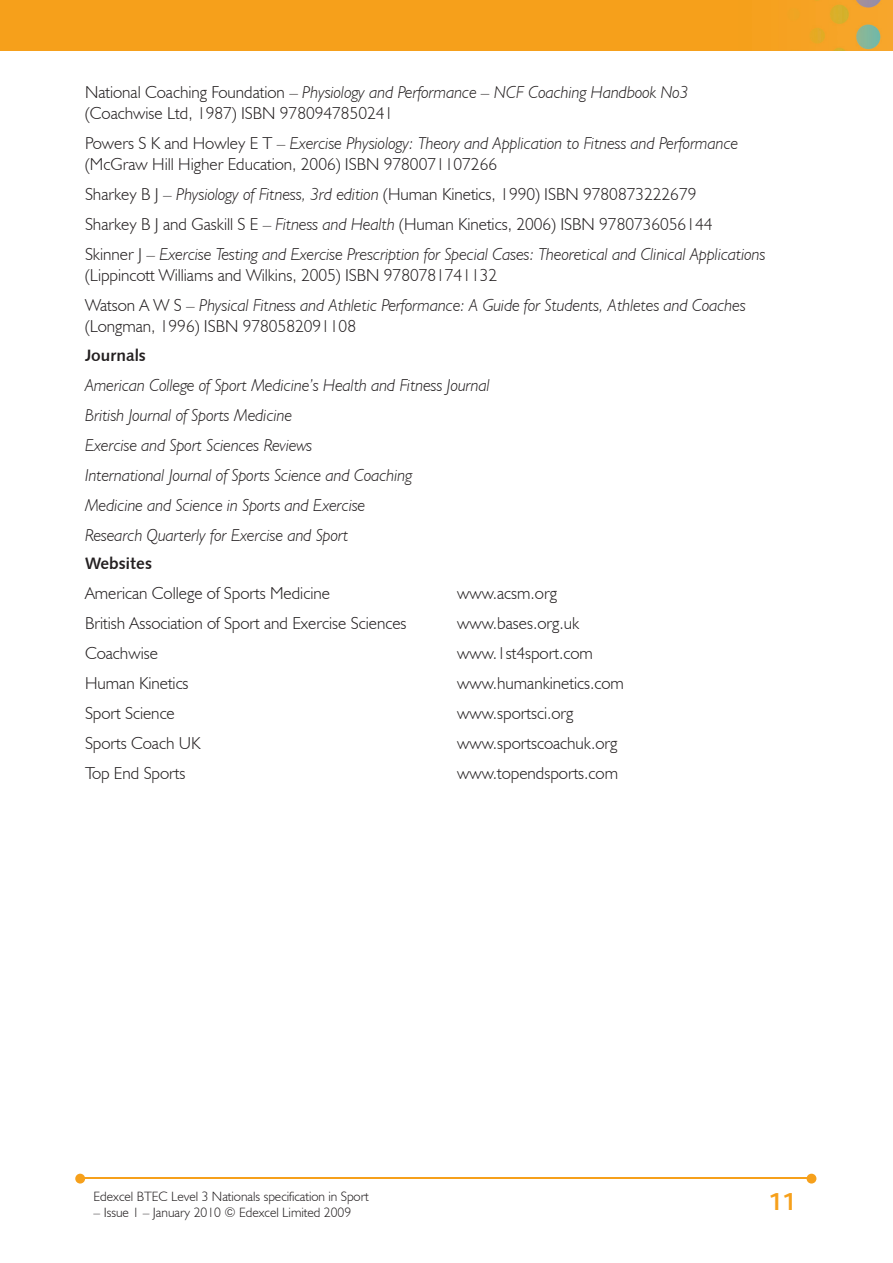
<style>
.page{position:relative;width:893px;height:1263px;background:#fff}
.page>*{position:absolute;margin:0;border:0;box-sizing:border-box;transform-origin:0 0}
.t1{font:700 25.5px "Bliss";color:#f6a01b}
.t2{font:italic 300 17.25px/30px "Humanist 521 BT";color:#231f20}
.t3{font:300 17.25px/21px "Humanist 521 BT";color:#231f20}
.t4{font:16.5px "Humanist 531 BT Bold A";color:#231f20}
.t5{font:300 13.5px "Humanist 521 BT";color:#231f20}
.s1{font-style:italic}
.s2{font-style:normal}
</style>
<div class="page">
<img style="left:0;top:0;width:893px;height:51px">
<hr style="left:82px;top:1178px;width:728px;height:1px;background:#f6a01b">
<svg style="left:807px;top:1174px;width:9px;height:9px"></svg>
<svg style="left:75px;top:1174px;width:10px;height:9px"></svg>
<p class="t3" style="left:85px;top:81px;width:605px">National Coaching Foundation – <span class="s1">Physiology and Performance – NCF Coaching Handbook No3 </span>(Coachwise Ltd, 1987) ISBN 9780947850241</p>
<p class="t3" style="left:85px;top:132px;width:655px">Powers S K and Howley E T – <span class="s1">Exercise Physiology: Theory and Application to Fitness and Performance </span>(McGraw Hill Higher Education, 2006) ISBN 9780071107266</p>
<p class="t2" style="left:85px;top:179px;width:682px"><span class="s2">Sharkey B J –</span> Physiology of Fitness, 3rd edition <span class="s2">(Human Kinetics, 1990) ISBN 9780873222679<br>Sharkey B J and Gaskill S E –</span> Fitness and Health <span class="s2">(Human Kinetics, 2006) ISBN 9780736056144<br>Skinner J –</span> Exercise Testing and Exercise Prescription for Special Cases: Theoretical and Clinical Applications</p>
<p class="t2" style="left:85px;top:260px;width:662px"><span class="s2">(Lippincott Williams and Wilkins, 2005) ISBN 9780781741132<br>Watson A W S –</span> Physical Fitness and Athletic Performance: A Guide for Students, Athletes and Coaches</p>
<p class="t3" style="left:85px;top:315px;width:272px">(Longman, 1996) ISBN 9780582091108</p>
<p class="t4" style="left:85px;top:345px;width:62px">Journals</p>
<p class="t2" style="left:85px;top:370px;width:406px">American College of Sport Medicine’s Health and Fitness Journal British Journal of Sports Medicine<br>Exercise and Sport Sciences Reviews<br>International Journal of Sports Science and Coaching<br>Medicine and Science in Sports and Exercise<br>Research Quarterly for Exercise and Sport</p>
<p class="t4" style="left:85px;top:553px;width:69px">Websites</p>
<p class="t3" style="left:85px;top:582px;width:246px">American College of Sports Medicine</p>
<p class="t3" style="left:457px;top:582px;width:101px">www.acsm.org</p>
<p class="t3" style="left:85px;top:612px;width:323px">British Association of Sport and Exercise Sciences</p>
<p class="t3" style="left:457px;top:612px;width:124px">www.bases.org.uk</p>
<p class="t3" style="left:85px;top:642px;width:74px">Coachwise</p>
<p class="t3" style="left:457px;top:642px;width:137px">www.1st4sport.com</p>
<p class="t3" style="left:85px;top:672px;width:105px">Human Kinetics</p>
<p class="t3" style="left:457px;top:672px;width:168px">www.humankinetics.com</p>
<p class="t3" style="left:85px;top:702px;width:91px">Sport Science</p>
<p class="t3" style="left:457px;top:702px;width:118px">www.sportsci.org</p>
<p class="t3" style="left:85px;top:732px;width:117px">Sports Coach UK</p>
<p class="t3" style="left:457px;top:732px;width:162px">www.sportscoachuk.org</p>
<p class="t3" style="left:85px;top:762px;width:102px">Top End Sports</p>
<p class="t3" style="left:457px;top:762px;width:162px">www.topendsports.com</p>
<p class="t5" style="left:94px;top:1188px;width:277px">Edexcel BTEC Level 3 Nationals specification in Sport</p>
<p class="t5" style="left:94px;top:1204px;width:259px">– Issue 1 – January 2010 © Edexcel Limited 2009</p>
<h1 class="t1" style="left:768px;top:1189px;width:29px">11</h1>
</div>
